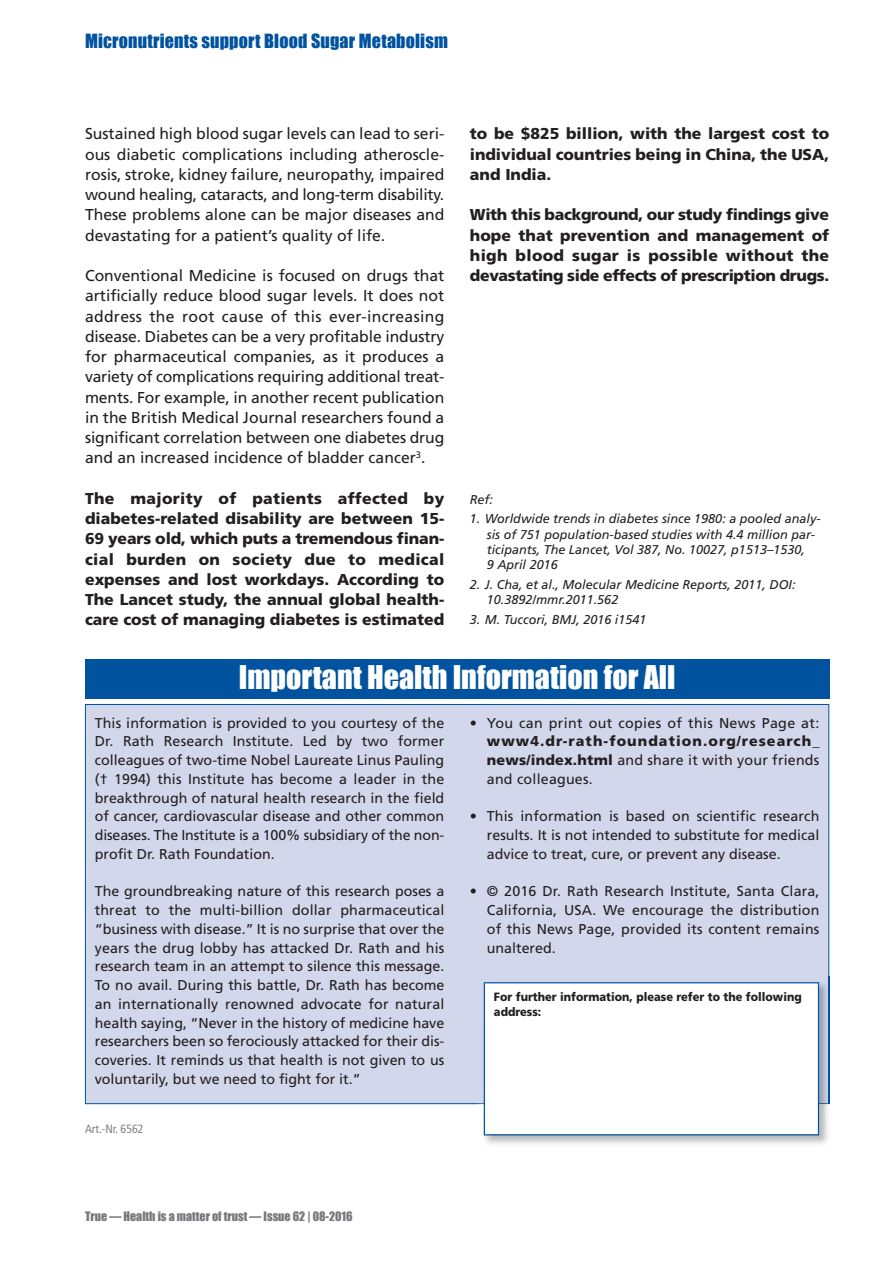
<style>
.page{position:relative;width:893px;height:1263px;background:#fff}
.page>*{position:absolute;margin:0;border:0;box-sizing:border-box;transform-origin:0 0}
.t1{font:30px "Impact";color:#fff}
.t2{font:18px "Impact";letter-spacing:.01em;color:#0153a0}
.t3{font:15.75px/20.2px "Frutiger LT";color:#231f20;text-align:justify}
.t4{font:900 15.75px/20.2px "Frutiger LT";letter-spacing:-.005em;color:#231f20;text-align:justify}
.t5{font:14.25px/18.8px "Frutiger LT";color:#231f20;text-align:justify}
.t6{font:900 14.25px/18.8px "Frutiger LT";letter-spacing:.075em;color:#231f20;text-align:justify}
.t7{font:14.25px "Frutiger LT";letter-spacing:.025em;color:#231f20}
.t8{font:italic 12.75px/15.3px "Frutiger LT";color:#231f20}
.t9{font:900 12px/14.4px "Frutiger LT";color:#231f20;scale:.92 1}
.t10{font:12px "Impact";color:#76787b}
.t11{font:condensed 12px "Frutiger LT";color:#808285}
.s1{font-weight:400}
</style>
<div class="page">
<div style="left:86px;top:705px;width:742px;height:398px;background:#d2d7eb"></div>
<div style="left:85px;top:659px;width:744px;height:40px;background:#0153a0"></div>
<img style="left:478px;top:977px;width:352px;height:167px">
<img style="left:478px;top:1103px;width:351px;height:1px">
<img style="left:828px;top:977px;width:1px;height:126px">
<div style="left:485px;top:983px;width:333px;height:151px;background:#fff"></div>
<div style="left:484px;top:982px;width:335px;height:153px;border:1px solid #0153a0"></div>
<p class="t2" style="left:85px;top:30px;width:364px">Micronutrients support Blood Sugar Metabolism</p>
<p class="t3" style="left:85px;top:125px;width:361px">Sustained high blood sugar levels can lead to seri&shy;ous diabetic complications including atheroscle&shy;rosis, stroke, kidney failure, neuropathy, impaired wound healing, cataracts, and long-term disability.<br>These problems alone can be major diseases and devastating for a patient’s quality of life.</p>
<p class="t3" style="left:85px;top:267px;width:361px">Conventional Medicine is focused on drugs that artificially reduce blood sugar levels. It does not address the root cause of this ever-increasing disease. Diabetes can be a very profitable industry for pharmaceutical companies, as it produces a variety of complications requiring additional treat&shy;ments. For example, in another recent publication in the British Medical Journal researchers found a significant correlation between one diabetes drug and an increased incidence of bladder cancer<sup>3</sup>.</p>
<p class="t4" style="left:85px;top:489px;width:361px">The majority of patients affected by diabetes-related disability are between 15- 69 years old, which puts a tremendous finan&shy;cial burden on society due to medical expenses and lost workdays. According to The Lancet study, the annual global health&shy;care cost of managing diabetes is estimated</p>
<p class="t4" style="left:470px;top:125px;width:361px">to be $825 billion, with the largest cost to individual countries being in China, the USA, and India.</p>
<p class="t4" style="left:470px;top:206px;width:361px">With this background, our study findings give hope that prevention and management of high blood sugar is possible without the devastating side effects of prescription drugs.</p>
<p class="t8" style="left:470px;top:493px;width:25px">Ref:</p>
<p class="t8" style="left:487px;top:512px;width:335px;text-indent:-17px">1. Worldwide trends in diabetes since 1980: a pooled analy&shy;sis of 751 population-based studies with 4.4 million par&shy;ticipants, The Lancet, Vol 387, No. 10027, p1513–1530,<br>9 April 2016</p>
<p class="t8" style="left:487px;top:578px;width:310px;text-indent:-17px">2. J. Cha, et al., Molecular Medicine Reports, 2011, DOI:<br>10.3892/mmr.2011.562</p>
<p class="t8" style="left:470px;top:613px;width:178px">3. M. Tuccori, BMJ, 2016 i1541</p>
<h1 class="t1" style="left:239px;top:659px;width:438px">Important Health Information for All</h1>
<p class="t5" style="left:95px;top:714px;width:351px">This information is provided to you courtesy of the Dr. Rath Research Institute. Led by two former colleagues of two-time Nobel Laureate Linus Pauling († 1994) this Institute has become a leader in the breakthrough of natural health research in the field of cancer, cardiovascular disease and other common diseases. The Institute is a 100% subsidiary of the non&shy;profit Dr. Rath Foundation.</p>
<p class="t5" style="left:95px;top:883px;width:351px">The groundbreaking nature of this research poses a threat to the multi-billion dollar pharmaceutical “business with disease.” It is no surprise that over the years the drug lobby has attacked Dr. Rath and his research team in an attempt to silence this message.<br>To no avail. During this battle, Dr. Rath has become an internationally renowned advocate for natural health saying, “Never in the history of medicine have researchers been so ferociously attacked for their dis&shy;coveries. It reminds us that health is not given to us voluntarily, but we need to fight for it.”</p>
<p class="t11" style="left:85px;top:1124px;width:60px">Art.-Nr. 6562</p>
<p class="t7" style="left:470px;top:717px;width:351px">• You can print out copies of this News Page at:</p>
<p class="t6" style="left:487px;top:733px;width:334px">www4.dr-rath-foundation.org/research_ news/index.html <span class="s1">and share it with your friends and colleagues.</span></p>
<p class="t5" style="left:487px;top:808px;width:334px;text-indent:-17px">• This information is based on scientific research results. It is not intended to substitute for medical advice to treat, cure, or prevent any disease.</p>
<p class="t5" style="left:487px;top:883px;width:334px;text-indent:-17px">• © 2016 Dr. Rath Research Institute, Santa Clara, California, USA. We encourage the distribution of this News Page, provided its content remains unaltered.</p>
<p class="t9" style="left:494px;top:991px;width:336px">For further information, please refer to the following address:</p>
<p class="t10" style="left:85px;top:1209px;width:269px">True — Health is a matter of trust — Issue 62 | 08-2016</p>
</div>
